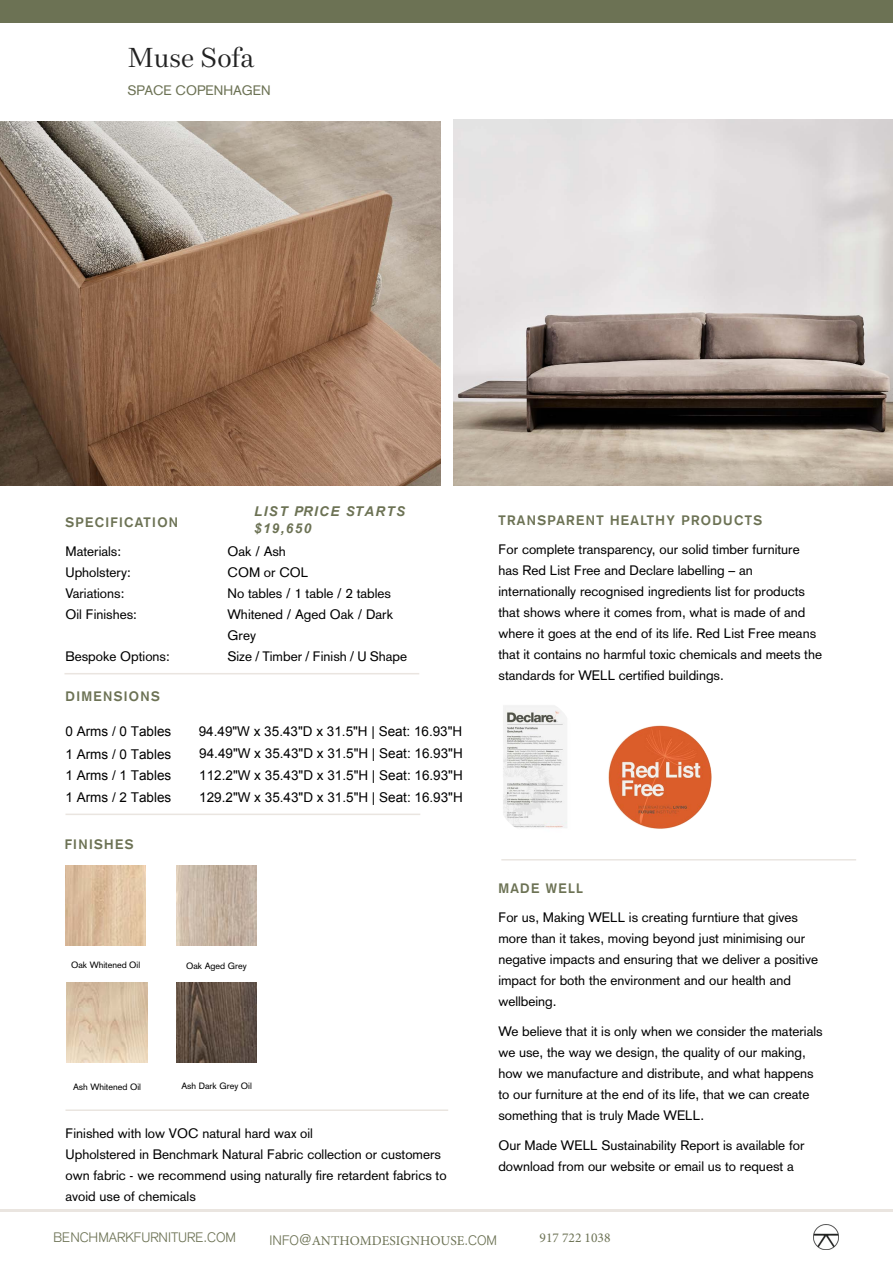
<style>
.page{position:relative;width:893px;height:1263px;background:#fff}
.page>*{position:absolute;margin:0;border:0;box-sizing:border-box;transform-origin:0 0}
.t1{font:27px "Bressay Display";color:#222}
.t2{font:13.5px/21px "Basic Commercial LT Std";color:#000}
.t3{font:13.5px/22px "Arial";color:#000}
.t4{font:700 13.5px "Basic Commercial LT Std";letter-spacing:.1em;color:#6c7254}
.t5{font:13.5px "Minion Pro";color:#6c7254}
.t6{font:300 13.5px "Basic Commercial LT Std";color:#6c7254}
.t7{font:italic 700 13.5px/16.2px "Arial";letter-spacing:.1em;color:#6c7254}
.t8{font:13.5px "Basic Commercial LT Std";color:#6c7254}
.t9{font:9px "Basic Commercial LT Std";color:#000}
.s1{font-family:"Basic Commercial LT Std";font-weight:300}
</style>
<div class="page">
<hr style="left:0;top:1209px;width:893px;height:2px;background:#eae5e0">
<img style="left:813px;top:1224px;width:25px;height:26px">
<div style="left:0;top:0;width:891px;height:23px;background:#6c7254"></div>
<img style="left:0;top:121px;width:440px;height:364px">
<img style="left:454px;top:119px;width:439px;height:366px">
<img style="left:503px;top:705px;width:64px;height:123px">
<img style="left:607px;top:725px;width:105px;height:104px;border-radius:52px">
<hr style="left:65px;top:813px;width:355px;height:2px;background:#eae5e0">
<hr style="left:501px;top:859px;width:355px;height:1px;background:#eae5e0">
<hr style="left:64px;top:673px;width:355px;height:1px;background:#eae5e0">
<hr style="left:65px;top:1109px;width:383px;height:2px;background:#eae5e0">
<img style="left:66px;top:865px;width:80px;height:81px">
<img style="left:176px;top:865px;width:81px;height:81px">
<img style="left:67px;top:982px;width:80px;height:81px">
<img style="left:176px;top:982px;width:81px;height:81px">
<h1 class="t1" style="left:128px;top:41px;width:128px">Muse Sofa</h1>
<p class="t8" style="left:128px;top:82px;width:145px">SPACE COPENHAGEN</p>
<p class="t7" style="left:254px;top:504px;width:152px">LIST PRICE STARTS $19,650</p>
<p class="t4" style="left:65px;top:514px;width:114px">SPECIFICATION</p>
<p class="t2" style="left:65px;top:540px;width:57px">Materials:</p>
<p class="t2" style="left:227px;top:540px;width:60px">Oak / Ash</p>
<p class="t2" style="left:65px;top:561px;width:67px">Upholstery:</p>
<p class="t2" style="left:227px;top:561px;width:82px">COM or COL</p>
<p class="t2" style="left:65px;top:583px;width:60px">Variations:</p>
<p class="t2" style="left:227px;top:583px;width:165px">No tables / 1 table / 2 tables</p>
<p class="t2" style="left:65px;top:604px;width:73px">Oil Finishes:</p>
<p class="t2" style="left:227px;top:604px;width:167px">Whitened / Aged Oak / Dark<br>Grey</p>
<p class="t2" style="left:65px;top:646px;width:106px">Bespoke Options:</p>
<p class="t2" style="left:227px;top:646px;width:181px">Size / Timber / Finish / U Shape</p>
<p class="t4" style="left:65px;top:688px;width:96px">DIMENSIONS</p>
<p class="t3" style="left:65px;top:720px;width:107px">0 Arms / 0 Tables</p>
<p class="t3" style="left:65px;top:743px;width:107px;line-height:21px">1 Arms / 0 Tables<br>1 Arms / 1 Tables</p>
<p class="t3" style="left:65px;top:786px;width:107px">1 Arms / 2 Tables</p>
<p class="t4" style="left:65px;top:836px;width:70px">FINISHES</p>
<p class="t3" style="left:199px;top:720px;width:266px;text-align:justify">94.49"W x 35.43"D x 31.5"H | Seat: 16.93"H 94.49"W x 35.43"D x 31.5"H | Seat: 16.93"H 112.2"W x 35.43"D x 31.5"H | Seat: 16.93"H 129.2"W x 35.43"D x 31.5"H | Seat: 16.93"H</p>
<p class="t9" style="left:71px;top:960px;width:71px">Oak Whitened Oil</p>
<p class="t9" style="left:186px;top:961px;width:62px">Oak Aged Grey</p>
<p class="t9" style="left:73px;top:1081px;width:69px">Ash Whitened Oil</p>
<p class="t9" style="left:181px;top:1080px;width:72px">Ash Dark Grey Oil</p>
<p class="t2" style="left:66px;top:1123px;width:383px">Finished with low VOC natural hard wax oil<br>Upholstered in Benchmark Natural Fabric collection or customers own fabric - we recommend using naturally fire retardent fabrics to avoid use of chemicals</p>
<p class="t4" style="left:498px;top:512px;width:265px">TRANSPARENT HEALTHY PRODUCTS</p>
<p class="t2" style="left:498px;top:538px;width:325px">For complete transparency, our solid timber furniture has Red List Free and Declare labelling – an internationally recognised ingredients list for products that shows where it comes from, what is made of and where it goes at the end of its life. Red List Free means that it contains no harmful toxic chemicals and meets the standards for WELL certified buildings.</p>
<p class="t4" style="left:498px;top:881px;width:86px">MADE WELL</p>
<p class="t2" style="left:498px;top:907px;width:321px">For us, Making WELL is creating furntiure that gives more than it takes, moving beyond just minimising our negative impacts and ensuring that we deliver a positive impact for both the environment and our health and wellbeing.</p>
<p class="t2" style="left:498px;top:1021px;width:326px">We believe that it is only when we consider the materials we use, the way we design, the quality of our making, how we manufacture and distribute, and what happens to our furniture at the end of its life, that we can create something that is truly Made WELL.</p>
<p class="t2" style="left:498px;top:1135px;width:308px">Our Made WELL Sustainability Report is available for download from our website or email us to request a</p>
<p class="t6" style="left:54px;top:1229px;width:184px">BENCHMARKFURNITURE.COM</p>
<p class="t5" style="left:270px;top:1231px;width:229px"><span class="s1">INFO</span><sup>@</sup>ANTHOMDESIGNHOUSE<span class="s1">.COM</span></p>
<p class="t5" style="left:540px;top:1228px;width:72px">917 722 1038</p>
</div>
